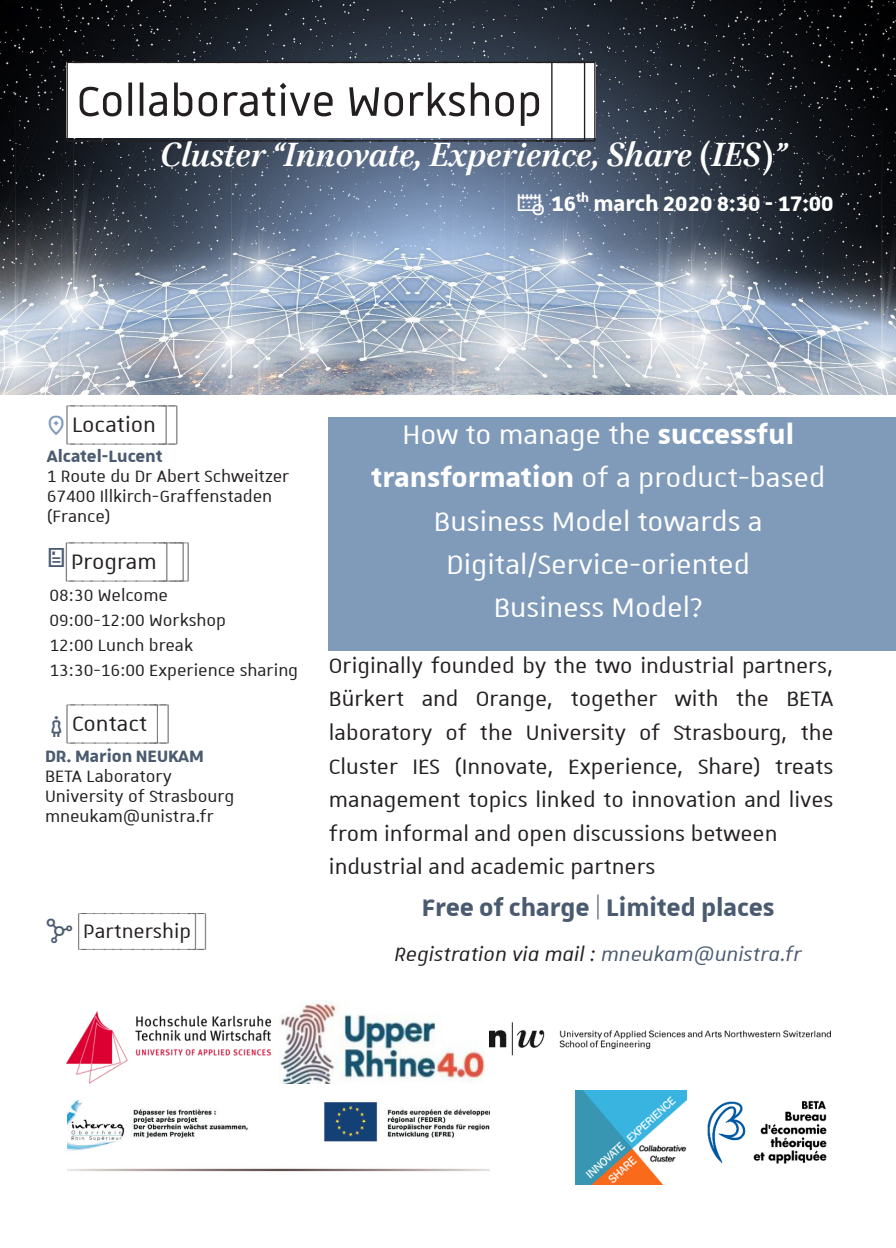
<style>
.page{position:relative;width:896px;height:1248px;background:#fff}
.page>*{position:absolute;margin:0;border:0;box-sizing:border-box;transform-origin:0 0}
.t1{font:56px "Unistra Encadre";color:#231f20}
.t2{font:italic 700 38px "Brill";color:#fff}
.t3{font:36px/43.2px "Unistra B";color:#fff;text-align:center}
.t4{font:700 32px "Unistra B";color:#4a5b70}
.t5{font:28px/33.6px "Unistra B";color:#231f20;text-align:justify}
.t6{font:28px "Unistra Encadre";color:#231f20}
.t7{font:700 28px "Unistra C";color:#fff}
.t8{font:italic 26px "Unistra B";color:#231f20}
.t9{font:26px "Unistra Encadre";color:#231f20}
.t10{font:22px/20px "Unistra A";color:#231f20}
.t11{font:22px "Unistra B";color:#231f20}
.s1{font-weight:700;color:#4a5b70}
.s2{font-weight:700}
.s3{font-size:36px}
.s4{color:#4a5b70}
</style>
<div class="page">
<div style="left:329px;top:417px;width:567px;height:233px;background:#809aba"></div>
<img style="left:0;top:0;width:896px;height:394px">
<div style="left:66px;top:62px;width:530px;height:76px;background:#fff"></div>
<img style="left:707px;top:1100px;width:120px;height:64px">
<img style="left:66px;top:1011px;width:205px;height:72px">
<img style="left:279px;top:1000px;width:205px;height:84px">
<img style="left:489px;top:1022px;width:341px;height:34px">
<img style="left:575px;top:1090px;width:111px;height:94px">
<img style="left:68px;top:1100px;width:421px;height:72px">
<svg style="left:518px;top:195px;width:26px;height:20px"></svg>
<p class="t1" style="left:66px;top:62px;width:530px">(COLLABORATIVE_WORKSHOP)__))</p>
<p class="t2" style="left:160px;top:128px;width:627px">Cluster “Innovate, Experience, Share (IES)”</p>
<p class="t7" style="left:551px;top:188px;width:284px">16<sup>th</sup> march 2020 8:30 - 17:00</p>
<p class="t6" style="left:67px;top:405px;width:112px">(LOCATION_)_)</p>
<p class="t10" style="left:47px;top:446px;width:244px"><span class="s1">Alcatel-Lucent<br></span>1 Route du Dr Abert Schweitzer<br>67400 Illkirch-Graffenstaden (France)</p>
<p class="t6" style="left:66px;top:542px;width:124px">(PROGRAM_)__))</p>
<p class="t11" style="left:49px;top:584px;width:120px">08:30 Welcome</p>
<p class="t11" style="left:49px;top:609px;width:178px">09:00-12:00 Workshop</p>
<p class="t11" style="left:49px;top:633px;width:145px">12:00 Lunch break</p>
<p class="t11" style="left:49px;top:658px;width:250px">13:30-16:00 Experience sharing</p>
<p class="t6" style="left:67px;top:704px;width:103px">(CONTACT_)_)</p>
<p class="t10" style="left:45px;top:745px;width:191px"><span class="s1">DR. Marion NEUKAM<br></span>BETA Laboratory<br>University of Strasbourg</p>
<p class="t10" style="left:45px;top:805px;width:170px">mneukam@unistra.fr</p>
<p class="t9" style="left:78px;top:912px;width:129px">(PARTNERSHIP)_)</p>
<p class="t3" style="left:371px;top:412px;width:455px">How to manage the <span class="s2">successful transformation</span> of a product-based<br>Business Model towards a<br>Digital/Service-oriented<br>Business Model?</p>
<p class="t5" style="left:329px;top:647px;width:506px">Originally founded by the two industrial partners, Bürkert and Orange, together with the BETA laboratory of the University of Strasbourg, the Cluster IES (Innovate, Experience, Share) treats management topics linked to innovation and lives from informal and open discussions between</p>
<p class="t5" style="left:329px;top:849px;width:328px">industrial and academic partners</p>
<p class="t4" style="left:422px;top:889px;width:354px">Free of charge <span class="s3">|</span> Limited places</p>
<p class="t8" style="left:395px;top:940px;width:409px">Registration via mail : <span class="s4">mneukam@unistra.fr</span></p>
</div>
